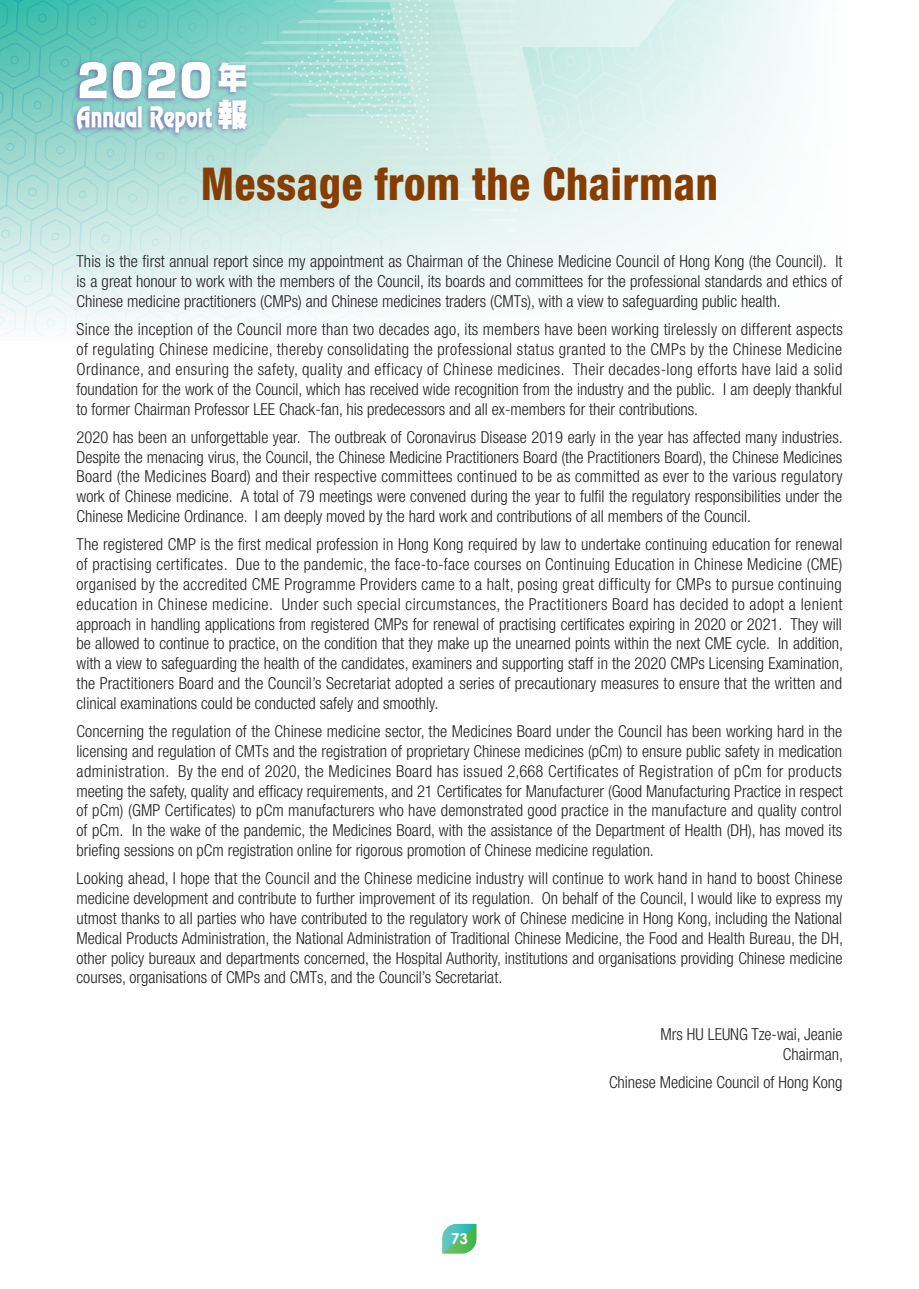
<style>
.page{position:relative;width:919px;height:1289px;background:#fff}
.page>*{position:absolute;margin:0;border:0;box-sizing:border-box;transform-origin:0 0}
.t1{font:54px "Eurostile Black DTC";color:#fff;scale:.95 1}
.t2{font:800 condensed 45px "Helvetica Neue LT Com";letter-spacing:.015em;color:#883d00;scale:.95 1}
.t3{font:800 33px/36.3px "M Hei Sung HK";color:#fff;scale:.95 1}
.t4{font:25.5px "Review Condensed Normal";color:#fff;scale:.95 1}
.t5{font:300 condensed 16.5px/19.8px "Helvetica Neue LT Com";color:#231f20;text-align:justify}
.t6{font:700 15px "Century Gothic";color:#fff}
</style>
<div class="page">
<div style="left:0;top:0;width:842px;height:340px;background:#f9fcfc"></div>
<svg style="left:682px;top:0;width:101px;height:174px;fill:#ecf8f6"></svg>
<svg style="left:0;top:0;width:438px;height:335px"></svg>
<svg style="left:224px;top:0;width:293px;height:232px;background:#cfebe7"></svg>
<svg style="left:451px;top:0;width:231px;height:216px;background:#def2ee"></svg>
<svg style="left:237px;top:0;width:260px;height:181px;background:#b9e4dd"></svg>
<svg style="left:442px;top:1223px;width:34px;height:30px"></svg>
<svg style="left:71px;top:59px;width:144px;height:79px;background:#81abbf"></svg>
<div style="left:213px;top:60px;width:37px;height:75px;background:#756fb3;opacity:.75"></div>
<h1 class="t1" style="left:77px;top:51px;width:144px">2020</h1>
<h3 class="t4" style="left:77px;top:96px;width:144px">Annual Report</h3>
<h3 class="t3" style="left:217px;top:57px;width:33px">年報</h3>
<h2 class="t2" style="left:201px;top:157px;width:546px">Message from the Chairman</h2>
<p class="t5" style="left:77px;top:251px;width:767px">This is the first annual report since my appointment as Chairman of the Chinese Medicine Council of Hong Kong (the Council). It is a great honour to work with the members of the Council, its boards and committees for the professional standards and ethics of Chinese medicine practitioners (CMPs) and Chinese medicines traders (CMTs), with a view to safeguarding public health.</p>
<p class="t5" style="left:77px;top:319px;width:767px">Since the inception of the Council more than two decades ago, its members have been working tirelessly on different aspects of regulating Chinese medicine, thereby consolidating the professional status granted to the CMPs by the Chinese Medicine Ordinance, and ensuring the safety, quality and efficacy of Chinese medicines. Their decades-long efforts have laid a solid foundation for the work of the Council, which has received wide recognition from the industry and the public. I am deeply thankful to former Chairman Professor LEE Chack-fan, his predecessors and all ex-members for their contributions.</p>
<p class="t5" style="left:77px;top:427px;width:767px">2020 has been an unforgettable year. The outbreak of Coronavirus Disease 2019 early in the year has affected many industries.<br>Despite the menacing virus, the Council, the Chinese Medicine Practitioners Board (the Practitioners Board), the Chinese Medicines Board (the Medicines Board) and their respective committees continued to be as committed as ever to the various regulatory work of Chinese medicine. A total of 79 meetings were convened during the year to fulfil the regulatory responsibilities under the Chinese Medicine Ordinance. I am deeply moved by the hard work and contributions of all members of the Council.</p>
<p class="t5" style="left:77px;top:534px;width:768px">The registered CMP is the first medical profession in Hong Kong required by law to undertake continuing education for renewal of practising certificates. Due to the pandemic, the face-to-face courses on Continuing Education in Chinese Medicine (CME) organised by the accredited CME Programme Providers came to a halt, posing great difficulty for CMPs to pursue continuing education in Chinese medicine. Under such special circumstances, the Practitioners Board has decided to adopt a lenient approach in handling applications from registered CMPs for renewal of practising certificates expiring in 2020 or 2021. They will be allowed to continue to practice, on the condition that they make up the unearned points within the next CME cycle. In addition, with a view to safeguarding the health of the candidates, examiners and supporting staff in the 2020 CMPs Licensing Examination, the Practitioners Board and the Council’s Secretariat adopted a series of precautionary measures to ensure that the written and clinical examinations could be conducted safely and smoothly.</p>
<p class="t5" style="left:77px;top:721px;width:767px">Concerning the regulation of the Chinese medicine sector, the Medicines Board under the Council has been working hard in the licensing and regulation of CMTs and the registration of proprietary Chinese medicines (pCm) to ensure public safety in medication administration. By the end of 2020, the Medicines Board has issued 2,668 Certificates of Registration of pCm for products meeting the safety, quality and efficacy requirements, and 21 Certificates for Manufacturer (Good Manufacturing Practice in respect of pCm) (GMP Certificates) to pCm manufacturers who have demonstrated good practice in the manufacture and quality control of pCm. In the wake of the pandemic, the Medicines Board, with the assistance of the Department of Health (DH), has moved its briefing sessions on pCm registration online for rigorous promotion of Chinese medicine regulation.</p>
<p class="t5" style="left:77px;top:868px;width:767px">Looking ahead, I hope that the Council and the Chinese medicine industry will continue to work hand in hand to boost Chinese medicine development and contribute to further improvement of its regulation. On behalf of the Council, I would like to express my utmost thanks to all parties who have contributed to the regulatory work of Chinese medicine in Hong Kong, including the National Medical Products Administration, the National Administration of Traditional Chinese Medicine, the Food and Health Bureau, the DH, other policy bureaux and departments concerned, the Hospital Authority, institutions and organisations providing Chinese medicine courses, organisations of CMPs and CMTs, and the Council’s Secretariat.</p>
<p class="t6" style="left:451px;top:1227px;width:18px">73</p>
<p class="t5" style="left:660px;top:1024px;width:184px;text-align:right">Mrs HU LEUNG Tze-wai, Jeanie<br>Chairman,</p>
<p class="t5" style="left:609px;top:1072px;width:235px">Chinese Medicine Council of Hong Kong</p>
</div>
